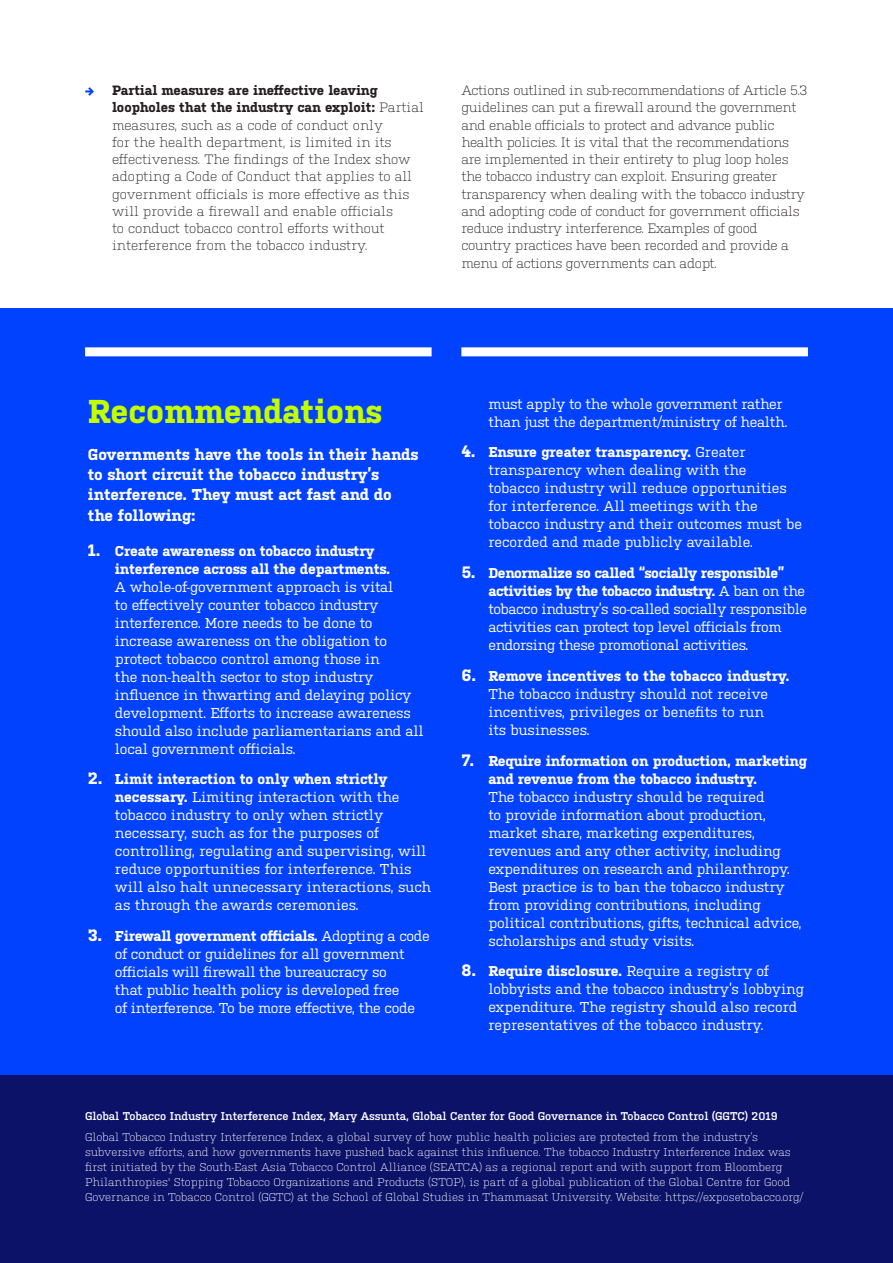
<style>
.page{position:relative;width:893px;height:1263px;background:#fff}
.page>*{position:absolute;margin:0;border:0;box-sizing:border-box;transform-origin:0 0}
.t1{font:700 33px "Kulturista";color:#c4fc00}
.t2{font:700 15.75px/20.2px "Kulturista";color:#fff}
.t3{font:14.25px/18px "Kulturista";letter-spacing:-.01em;color:#fff}
.t4{font:700 14.25px/18px "Kulturista";letter-spacing:-.01em;color:#fff}
.t5{font:300 13.5px/17.2px "Kulturista";letter-spacing:-.025em;color:#231f20}
.t6{font:300 13.5px/17.2px "Kulturista";color:#231f20}
.t7{font:300 11.25px/15px "Kulturista";color:#fff}
.t8{font:600 11.25px "Kulturista";color:#fff}
.s1{font-weight:700;color:#0042ff}
.s2{font-weight:700}
.s3{font-size:16.5px}
.s4{font-weight:700;font-size:16.5px}
</style>
<div class="page">
<div style="left:0;top:308px;width:893px;height:929px;background:#0042ff"></div>
<div style="left:85px;top:347px;width:347px;height:9px;background:#fff"></div>
<div style="left:461px;top:347px;width:347px;height:9px;background:#fff"></div>
<div style="left:0;top:1076px;width:893px;height:187px;background:#0d1269"></div>
<p class="t6" style="left:112px;top:81px;width:313px;text-indent:-27px"><span class="s1">→</span> <span class="s2">Partial measures are ineffective leaving loopholes that the industry can exploit:</span> Partial measures, such as a code of conduct only<br>for the health department, is limited in its effectiveness. The findings of the Index show adopting a Code of Conduct that applies to all government officials is more effective as this will provide a firewall and enable officials<br>to conduct tobacco control efforts without interference from the tobacco industry.</p>
<p class="t5" style="left:461px;top:81px;width:348px">Actions outlined in sub-recommendations of Article 5.3 guidelines can put a firewall around the government and enable officials to protect and advance public health policies. It is vital that the recommendations are implemented in their entirety to plug loop holes the tobacco industry can exploit. Ensuring greater transparency when dealing with the tobacco industry and adopting code of conduct for government officials reduce industry interference. Examples of good country practices have been recorded and provide a menu of actions governments can adopt.</p>
<h1 class="t1" style="left:88px;top:392px;width:296px">Recommendations</h1>
<p class="t2" style="left:88px;top:444px;width:332px">Governments have the tools in their hands to short circuit the tobacco industry’s interference. They must act fast and do the following:</p>
<p class="t4" style="left:115px;top:541px;width:277px;text-indent:-27px"><span class="s3">1.</span> Create awareness on tobacco industry interference across all the departments.</p>
<p class="t3" style="left:115px;top:577px;width:310px">A whole-of-government approach is vital<br>to effectively counter tobacco industry interference. More needs to be done to increase awareness on the obligation to protect tobacco control among those in<br>the non-health sector to stop industry influence in thwarting and delaying policy development. Efforts to increase awareness should also include parliamentarians and all local government officials.</p>
<p class="t3" style="left:115px;top:770px;width:318px;text-indent:-27px"><span class="s4">2.</span> <span class="s2">Limit interaction to only when strictly necessary.</span> Limiting interaction with the tobacco industry to only when strictly necessary, such as for the purposes of controlling, regulating and supervising, will reduce opportunities for interference. This will also halt unnecessary interactions, such as through the awards ceremonies.</p>
<p class="t3" style="left:115px;top:927px;width:316px;text-indent:-27px"><span class="s4">3.</span> <span class="s2">Firewall government officials.</span> Adopting a code of conduct or guidelines for all government officials will firewall the bureaucracy so<br>that public health policy is developed free<br>of interference. To be more effective, the code</p>
<p class="t3" style="left:488px;top:394px;width:301px">must apply to the whole government rather than just the department/ministry of health.</p>
<p class="t3" style="left:488px;top:443px;width:315px;text-indent:-27px"><span class="s4">4.</span> <span class="s2">Ensure greater transparency.</span> Greater transparency when dealing with the<br>tobacco industry will reduce opportunities for interference. All meetings with the tobacco industry and their outcomes must be recorded and made publicly available.</p>
<p class="t3" style="left:488px;top:564px;width:320px;text-indent:-27px"><span class="s4">5.</span> <span class="s2">Denormalize so called “socially responsible” activities by the tobacco industry.</span> A ban on the tobacco industry’s so-called socially responsible activities can protect top level officials from endorsing these promotional activities.</p>
<p class="t3" style="left:488px;top:667px;width:303px;text-indent:-27px"><span class="s4">6.</span> <span class="s2">Remove incentives to the tobacco industry.<br></span>The tobacco industry should not receive incentives, privileges or benefits to run<br>its businesses.</p>
<p class="t4" style="left:488px;top:752px;width:320px;text-indent:-27px"><span class="s3">7.</span> Require information on production, marketing and revenue from the tobacco industry.</p>
<p class="t3" style="left:488px;top:788px;width:315px">The tobacco industry should be required<br>to provide information about production, market share, marketing expenditures, revenues and any other activity, including expenditures on research and philanthropy.<br>Best practice is to ban the tobacco industry from providing contributions, including political contributions, gifts, technical advice, scholarships and study visits.</p>
<p class="t3" style="left:488px;top:962px;width:317px;text-indent:-27px"><span class="s4">8.</span> <span class="s2">Require disclosure.</span> Require a registry of lobbyists and the tobacco industry’s lobbying expenditure. The registry should also record representatives of the tobacco industry.</p>
<p class="t8" style="left:85px;top:1109px;width:694px">Global Tobacco Industry Interference Index, Mary Assunta, Global Center for Good Governance in Tobacco Control (GGTC) 2019</p>
<p class="t7" style="left:85px;top:1129px;width:720px">Global Tobacco Industry Interference Index, a global survey of how public health policies are protected from the industry’s subversive efforts, and how governments have pushed back against this influence. The tobacco Industry Interference Index was first initiated by the South-East Asia Tobacco Control Alliance (SEATCA) as a regional report and with support from Bloomberg Philanthropies' Stopping Tobacco Organizations and Products (STOP), is part of a global publication of the Global Centre for Good Governance in Tobacco Control (GGTC) at the School of Global Studies in Thammasat University. Website: https://exposetobacco.org/</p>
</div>
